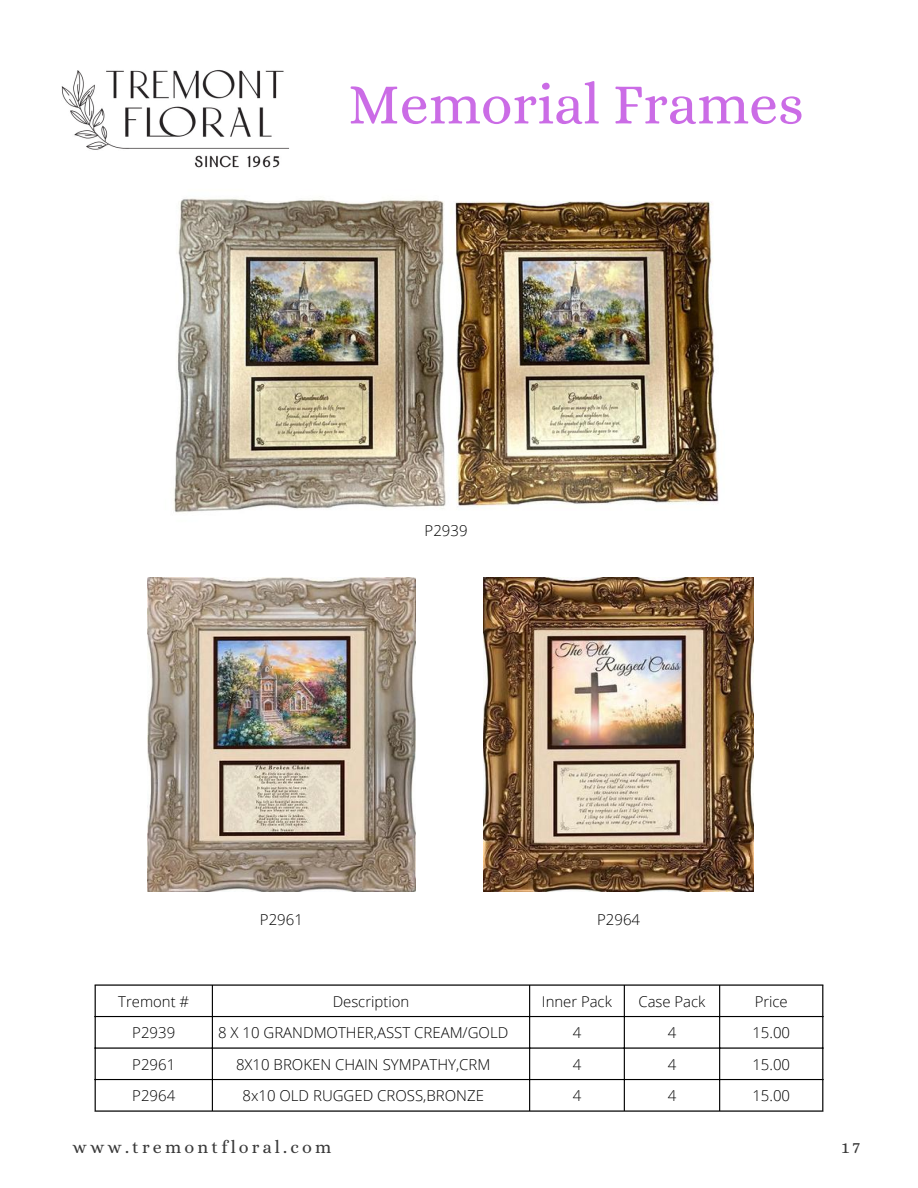
<style>
.page{position:relative;width:918px;height:1188px;background:#fff}
.page>*{position:absolute;margin:0;border:0;box-sizing:border-box;transform-origin:0 0}
.t1{font:58.05px "Alice";color:#cb6ce6}
.t2{font:18px "Alice";letter-spacing:.175em;color:#393939}
.t3{font:300 15px "Open Sans";color:#000}
.t4{font:300 14.85px "Open Sans";color:#000}
</style>
<div class="page">
<img style="left:61px;top:70px;width:228px;height:98px">
<hr style="left:95px;top:986px;width:1px;height:124px;background:#000">
<hr style="left:212px;top:986px;width:1px;height:124px;background:#000">
<hr style="left:529px;top:986px;width:1px;height:124px;background:#000">
<hr style="left:624px;top:986px;width:1px;height:124px;background:#000">
<hr style="left:719px;top:986px;width:1px;height:124px;background:#000">
<hr style="left:822px;top:986px;width:1px;height:124px;background:#000">
<hr style="left:95px;top:984px;width:728px;height:2px;background:#000">
<hr style="left:95px;top:1016px;width:728px;height:1px;background:#000">
<hr style="left:95px;top:1047px;width:728px;height:2px;background:#000">
<hr style="left:95px;top:1079px;width:728px;height:1px;background:#000">
<hr style="left:95px;top:1110px;width:728px;height:2px;background:#000">
<img style="left:173px;top:198px;width:546px;height:315px">
<img style="left:148px;top:578px;width:267px;height:313px">
<img style="left:484px;top:578px;width:270px;height:313px">
<h1 class="t1" style="left:348px;top:71px;width:457px">Memorial Frames</h1>
<p class="t3" style="left:425px;top:520px;width:44px">P2939</p>
<p class="t3" style="left:260px;top:909px;width:44px">P2961</p>
<p class="t3" style="left:597px;top:909px;width:44px">P2964</p>
<p class="t4" style="left:118px;top:991px;width:72px">Tremont #</p>
<p class="t4" style="left:333px;top:991px;width:78px">Description</p>
<p class="t4" style="left:542px;top:991px;width:71px">Inner Pack</p>
<p class="t4" style="left:638px;top:991px;width:68px">Case Pack</p>
<p class="t4" style="left:755px;top:991px;width:35px">Price</p>
<p class="t3" style="left:132px;top:1022px;width:44px">P2939</p>
<p class="t3" style="left:218px;top:1022px;width:292px">8 X 10 GRANDMOTHER,ASST CREAM/GOLD</p>
<p class="t3" style="left:573px;top:1022px;width:10px">4</p>
<p class="t3" style="left:668px;top:1022px;width:10px">4</p>
<p class="t3" style="left:752px;top:1022px;width:39px">15.00</p>
<p class="t3" style="left:132px;top:1054px;width:44px">P2961</p>
<p class="t3" style="left:236px;top:1054px;width:256px">8X10 BROKEN CHAIN SYMPATHY,CRM</p>
<p class="t3" style="left:573px;top:1054px;width:10px">4</p>
<p class="t3" style="left:668px;top:1054px;width:10px">4</p>
<p class="t3" style="left:752px;top:1054px;width:39px">15.00</p>
<p class="t3" style="left:132px;top:1085px;width:44px">P2964</p>
<p class="t3" style="left:242px;top:1085px;width:243px">8x10 OLD RUGGED CROSS,BRONZE</p>
<p class="t3" style="left:573px;top:1085px;width:10px">4</p>
<p class="t3" style="left:668px;top:1085px;width:10px">4</p>
<p class="t3" style="left:752px;top:1085px;width:39px">15.00</p>
<p class="t2" style="left:73px;top:1136px;width:260px">www.tremontfloral.com</p>
<p class="t2" style="left:842px;top:1136px;width:20px">17</p>
</div>
